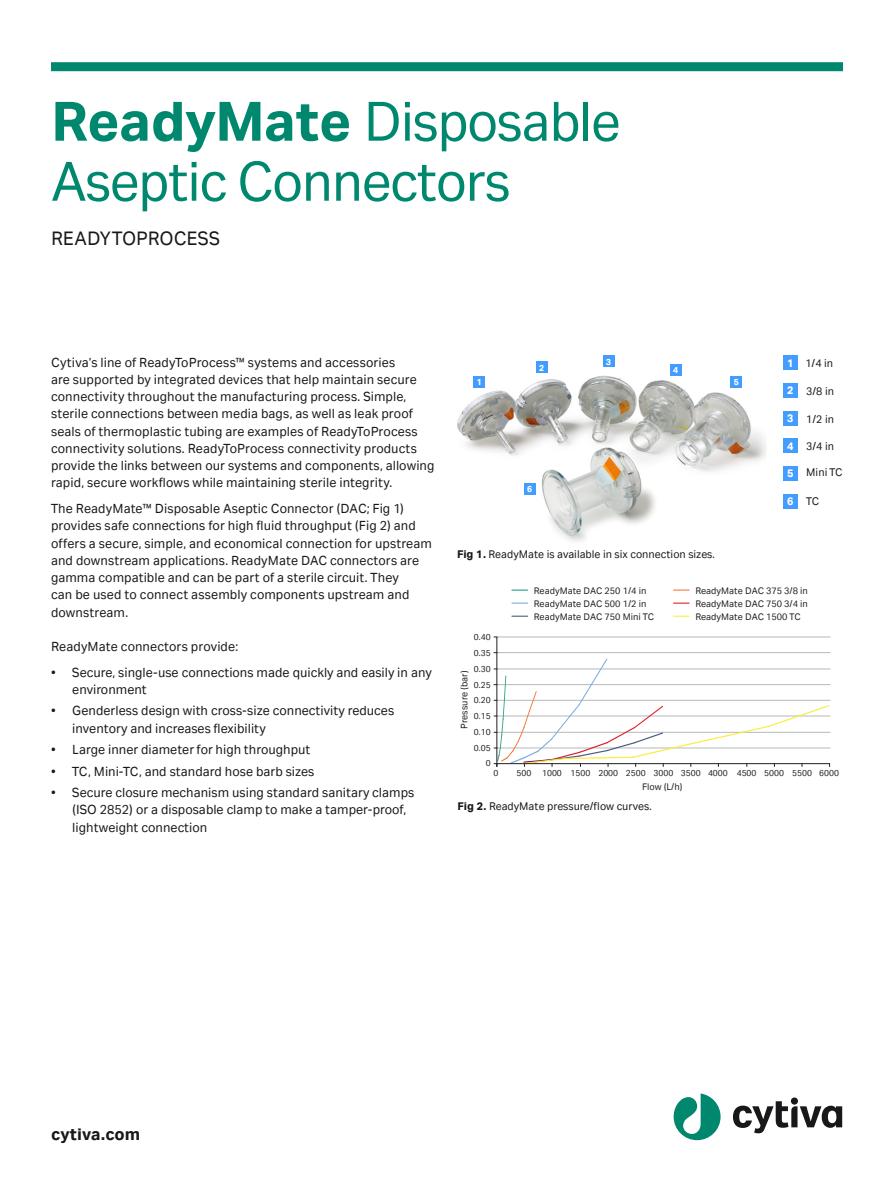
<style>
.page{position:relative;width:893px;height:1191px;background:#fff}
.page>*{position:absolute;margin:0;border:0;box-sizing:border-box;transform-origin:0 0}
.Document_header{font:60px/60px "Cytiva Aktiv";letter-spacing:-.025em;color:#00886f}
.Document_category{font:21px "Cytiva Aktiv";letter-spacing:.005em;color:#18181b}
.t1{font:700 18px "Cytiva Aktiv";color:#18181b}
.Body_text{font:14.25px/17.2px "Cytiva Aktiv";letter-spacing:.005em;color:#18181b}
.Bullets{font:14.25px/17.2px "Cytiva Aktiv";color:#18181b}
.t2{font:12px "Cytiva Aktiv";color:#18181b}
.t3{font:700 12px "Cytiva Aktiv";color:#fff}
.t4{font:10.2px "Cytiva Aktiv";color:#231f20}
.t5{font:700 9.6px "Cytiva Aktiv";color:#fff}
.t6{font:9.45px "Cytiva Aktiv";color:#231f20}
.s1{font-weight:700}
</style>
<div class="page">
<svg style="left:733px;top:1101px;width:109px;height:32px"></svg>
<div style="left:791px;top:1097px;width:7px;height:7px;background:#18181b;border-radius:50%"></div>
<svg style="left:674px;top:1093px;width:47px;height:47px"></svg>
<div style="left:51px;top:62px;width:792px;height:9px;background:#00886f"></div>
<hr style="left:497px;top:636px;width:333px;height:1px;background:#b6b8ba">
<svg style="left:512px;top:589px;width:16px;height:1px"></svg>
<svg style="left:512px;top:602px;width:16px;height:1px"></svg>
<svg style="left:512px;top:615px;width:16px;height:2px"></svg>
<svg style="left:673px;top:589px;width:16px;height:1px"></svg>
<svg style="left:673px;top:602px;width:16px;height:1px"></svg>
<svg style="left:673px;top:615px;width:16px;height:2px"></svg>
<svg style="left:494px;top:652px;width:336px;height:114px"></svg>
<hr style="left:496px;top:637px;width:1px;height:126px;background:#231f20">
<hr style="left:497px;top:763px;width:333px;height:1px;background:#231f20">
<div style="left:783px;top:355px;width:15px;height:15px;background:#429dff"></div>
<div style="left:783px;top:383px;width:15px;height:15px;background:#429dff"></div>
<div style="left:783px;top:438px;width:15px;height:15px;background:#429dff"></div>
<div style="left:783px;top:411px;width:15px;height:14px;background:#429dff"></div>
<div style="left:783px;top:466px;width:15px;height:15px;background:#429dff"></div>
<div style="left:783px;top:493px;width:15px;height:15px;background:#429dff"></div>
<img style="left:457px;top:375px;width:310px;height:167px">
<div style="left:473px;top:376px;width:12px;height:11px;background:#429dff"></div>
<div style="left:603px;top:355px;width:12px;height:12px;background:#429dff"></div>
<div style="left:670px;top:364px;width:12px;height:12px;background:#429dff"></div>
<div style="left:536px;top:361px;width:12px;height:12px;background:#429dff"></div>
<div style="left:730px;top:376px;width:12px;height:11px;background:#429dff"></div>
<div style="left:524px;top:483px;width:12px;height:12px;background:#429dff"></div>
<p class="Document_header" style="left:51px;top:91px;width:571px"><span class="s1">ReadyMate</span> Disposable<br>Aseptic Connectors</p>
<p class="Document_category" style="left:51px;top:227px;width:170px">READYTOPROCESS</p>
<p class="Body_text" style="left:51px;top:353px;width:385px">Cytiva’s line of ReadyToProcess™ systems and accessories<br>are supported by integrated devices that help maintain secure connectivity throughout the manufacturing process. Simple, sterile connections between media bags, as well as leak proof seals of thermoplastic tubing are examples of ReadyToProcess connectivity solutions. ReadyToProcess connectivity products provide the links between our systems and components, allowing rapid, secure workflows while maintaining sterile integrity.</p>
<p class="Body_text" style="left:51px;top:500px;width:382px">The ReadyMate™ Disposable Aseptic Connector (DAC; Fig 1) provides safe connections for high fluid throughput (Fig 2) and offers a secure, simple, and economical connection for upstream and downstream applications. ReadyMate DAC connectors are gamma compatible and can be part of a sterile circuit. They<br>can be used to connect assembly components upstream and downstream.</p>
<p class="Body_text" style="left:51px;top:637px;width:189px">ReadyMate connectors provide:</p>
<p class="Bullets" style="left:72px;top:663px;width:361px;text-indent:-21px">• Secure, single-use connections made quickly and easily in any environment</p>
<p class="Bullets" style="left:72px;top:702px;width:323px;text-indent:-21px">• Genderless design with cross-size connectivity reduces inventory and increases flexibility</p>
<p class="Bullets" style="left:51px;top:741px;width:261px">• Large inner diameter for high throughput</p>
<p class="Bullets" style="left:51px;top:762px;width:265px">• TC, Mini-TC, and standard hose barb sizes</p>
<p class="Bullets" style="left:72px;top:784px;width:344px;text-indent:-21px">• Secure closure mechanism using standard sanitary clamps (ISO 2852) or a disposable clamp to make a tamper-proof, lightweight connection</p>
<p class="t5" style="left:476px;top:376px;width:7px">1</p>
<p class="t5" style="left:606px;top:356px;width:7px">3</p>
<p class="t5" style="left:539px;top:362px;width:7px">2</p>
<p class="t5" style="left:673px;top:364px;width:7px">4</p>
<p class="t5" style="left:733px;top:376px;width:7px">5</p>
<p class="t5" style="left:527px;top:483px;width:7px">6</p>
<p class="t2" style="left:457px;top:548px;width:259px"><span class="s1">Fig 1.</span> ReadyMate is available in six connection sizes.</p>
<p class="t3" style="left:787px;top:356px;width:9px">1</p>
<p class="t3" style="left:787px;top:384px;width:9px">2</p>
<p class="t2" style="left:805px;top:357px;width:29px">1/4 in</p>
<p class="t2" style="left:806px;top:384px;width:29px">3/8 in</p>
<p class="t3" style="left:787px;top:411px;width:9px">3</p>
<p class="t2" style="left:806px;top:412px;width:29px">1/2 in</p>
<p class="t3" style="left:787px;top:439px;width:9px">4</p>
<p class="t3" style="left:787px;top:466px;width:9px">5</p>
<p class="t3" style="left:787px;top:494px;width:9px">6</p>
<p class="t2" style="left:806px;top:439px;width:29px">3/4 in</p>
<p class="t2" style="left:806px;top:466px;width:37px">Mini TC</p>
<p class="t2" style="left:806px;top:495px;width:14px">TC</p>
<p class="t6" style="left:474px;top:632px;width:18px">0.40</p>
<p class="t6" style="left:474px;top:647px;width:18px">0.35</p>
<p class="t6" style="left:474px;top:664px;width:18px">0.30</p>
<p class="t4" style="left:459px;top:729px;width:60px;rotate:-90deg">Pressure (bar)</p>
<p class="t6" style="left:474px;top:679px;width:18px">0.25</p>
<p class="t6" style="left:474px;top:695px;width:18px">0.20</p>
<p class="t6" style="left:474px;top:711px;width:18px">0.15</p>
<p class="t6" style="left:474px;top:727px;width:18px">0.10</p>
<p class="t6" style="left:474px;top:743px;width:18px">0.05</p>
<p class="t6" style="left:486px;top:758px;width:6px">0</p>
<p class="t4" style="left:534px;top:585px;width:114px">ReadyMate DAC 250 1/4 in</p>
<p class="t4" style="left:695px;top:585px;width:114px">ReadyMate DAC 375 3/8 in</p>
<p class="t4" style="left:534px;top:598px;width:114px">ReadyMate DAC 500 1/2 in</p>
<p class="t4" style="left:695px;top:598px;width:114px">ReadyMate DAC 750 3/4 in</p>
<p class="t4" style="left:534px;top:611px;width:122px">ReadyMate DAC 750 Mini TC</p>
<p class="t4" style="left:695px;top:611px;width:107px">ReadyMate DAC 1500 TC</p>
<p class="t6" style="left:493px;top:767px;width:6px">0</p>
<p class="t6" style="left:517px;top:767px;width:324px">500 1000 1500 2000 2500 3000 3500 4000 4500 5000 5500 6000</p>
<p class="t4" style="left:642px;top:781px;width:42px">Flow (L/h)</p>
<p class="t2" style="left:458px;top:800px;width:196px"><span class="s1">Fig 2.</span> ReadyMate pressure/flow curves.</p>
<p class="t1" style="left:51px;top:1123px;width:91px">cytiva.com</p>
</div>
